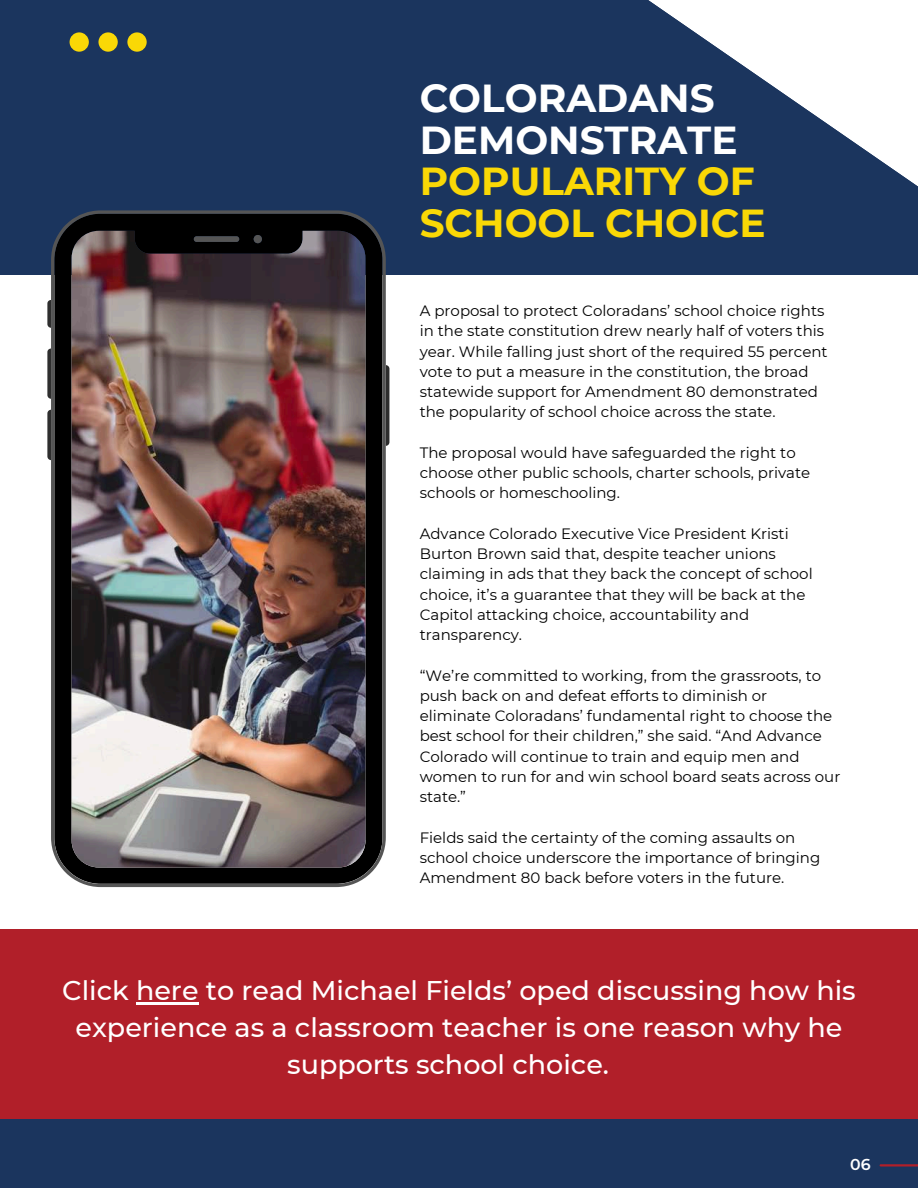
<style>
.page{position:relative;width:918px;height:1188px;background:#fff}
.page>*{position:absolute;margin:0;border:0;box-sizing:border-box;transform-origin:0 0}
.t1{font:700 39px/41.7px "Montserrat";color:#fad806}
.t2{font:500 27px "Montserrat";color:#fff}
.t3{font:600 15.75px "Montserrat";color:#fff}
.t4{font:15px/20.2px "Montserrat";color:#000}
.s1{color:#fff}
</style>
<div class="page">
<div style="left:0;top:0;width:918px;height:275px;background:#1b355e"></div>
<svg style="left:648px;top:0;width:270px;height:187px"></svg>
<div style="left:0;top:930px;width:918px;height:215px;background:#b11f29"></div>
<div style="left:0;top:1119px;width:918px;height:69px;background:#1b355e"></div>
<svg style="left:47px;top:300px;width:4px;height:28px"></svg>
<svg style="left:47px;top:349px;width:4px;height:50px"></svg>
<svg style="left:47px;top:410px;width:4px;height:50px"></svg>
<svg style="left:386px;top:365px;width:3px;height:81px"></svg>
<img style="left:51px;top:210px;width:335px;height:677px">
<svg style="left:70px;top:33px;width:77px;height:19px"></svg>
<hr style="left:136px;top:1002px;width:63px;height:2px;background:#fff">
<hr style="left:881px;top:1164px;width:37px;height:3px;background:#b11f29">
<p class="t1" style="left:420px;top:77px;width:347px"><span class="s1">COLORADANS<br>DEMONSTRATE<br></span>POPULARITY OF<br>SCHOOL CHOICE</p>
<h1 class="t4" style="left:420px;top:301px;width:409px">A proposal to protect Coloradans’ school choice rights in the state constitution drew nearly half of voters this year. While falling just short of the required 55 percent vote to put a measure in the constitution, the broad statewide support for Amendment 80 demonstrated the popularity of school choice across the state.</h1>
<p class="t4" style="left:420px;top:442px;width:392px">The proposal would have safeguarded the right to choose other public schools, charter schools, private schools or homeschooling.</p>
<p class="t4" style="left:420px;top:523px;width:395px">Advance Colorado Executive Vice President Kristi Burton Brown said that, despite teacher unions claiming in ads that they back the concept of school choice, it’s a guarantee that they will be back at the Capitol attacking choice, accountability and transparency.</p>
<p class="t4" style="left:420px;top:665px;width:422px">“We’re committed to working, from the grassroots, to push back on and defeat efforts to diminish or eliminate Coloradans’ fundamental right to choose the best school for their children,” she said. “And Advance Colorado will continue to train and equip men and women to run for and win school board seats across our state.”</p>
<p class="t4" style="left:420px;top:827px;width:402px">Fields said the certainty of the coming assaults on school choice underscore the importance of bringing<br>Amendment 80 back before voters in the future.</p>
<p class="t2" style="left:62px;top:974px;width:795px">Click here to read Michael Fields’ oped discussing how his</p>
<p class="t2" style="left:76px;top:1011px;width:768px">experience as a classroom teacher is one reason why he</p>
<p class="t2" style="left:287px;top:1048px;width:323px">supports school choice.</p>
<h2 class="t3" style="left:850px;top:1155px;width:22px">06</h2>
</div>
